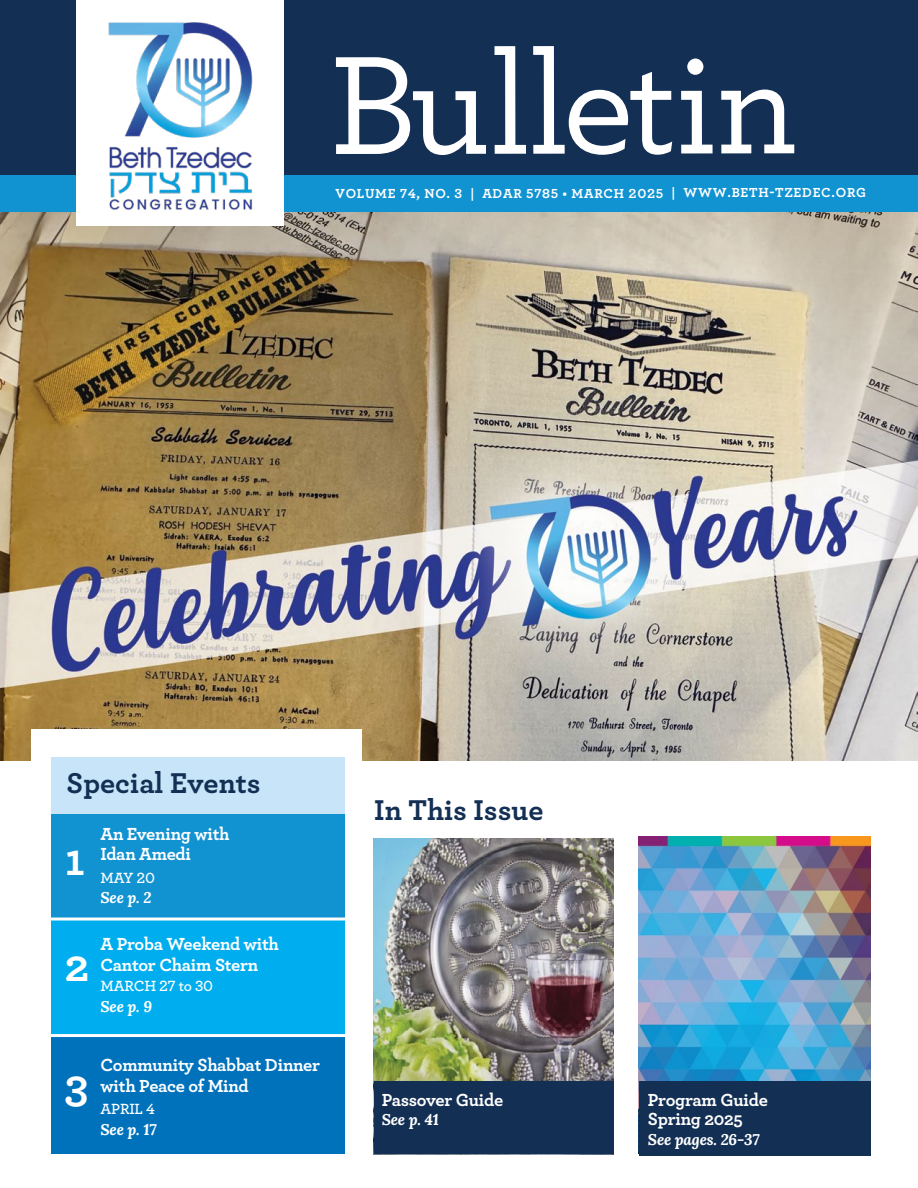
<style>
.page{position:relative;width:918px;height:1188px;background:#fff}
.page>*{position:absolute;margin:0;border:0;box-sizing:border-box;transform-origin:0 0}
.t1{font:500 147px "Archer";letter-spacing:-.015em;color:#fff}
.t2{font:700 46.5px "Archer";color:#fff}
.t3{font:700 30px "Archer";color:#132f54}
.t4{font:700 18.3px/20.5px "Archer";letter-spacing:-.015em;color:#fff}
.t5{font:italic 15.45px "Lora";letter-spacing:-.015em;color:#fff}
.t6{font:600 15.45px "Archer";letter-spacing:-.015em;color:#fff}
.t7{font:700 13.8px "Archer";letter-spacing:.05em;color:#fff}
</style>
<div class="page">
<img style="left:374px;top:838px;width:239px;height:244px">
<div style="left:0;top:0;width:918px;height:761px;background:#132f54"></div>
<img style="left:0;top:212px;width:918px;height:549px">
<img style="left:639px;top:836px;width:231px;height:246px">
<div style="left:1px;top:175px;width:917px;height:37px;background:#1192d1"></div>
<div style="left:76px;top:0;width:208px;height:226px;background:#fff"></div>
<img style="left:108px;top:22px;width:145px;height:188px">
<div style="left:32px;top:729px;width:330px;height:459px;background:#fff"></div>
<div style="left:51px;top:800px;width:294px;height:121px;background:#1192d1"></div>
<div style="left:51px;top:920px;width:294px;height:118px;background:#00aeef"></div>
<div style="left:51px;top:1036px;width:294px;height:118px;background:#0072bc"></div>
<div style="left:51px;top:757px;width:294px;height:56px;background:#c7e4f8"></div>
<hr style="left:36px;top:918px;width:326px;height:3px;background:#fff">
<hr style="left:36px;top:1034px;width:326px;height:3px;background:#fff">
<div style="left:639px;top:1082px;width:231px;height:74px;background:#132f54"></div>
<div style="left:374px;top:1082px;width:240px;height:72px;background:#132f54"></div>
<h1 class="t1" style="left:329px;top:-1px;width:471px">Bulletin</h1>
<p class="t7" style="left:336px;top:182px;width:532px">VOLUME 74, NO. 3 | ADAR 5785 • MARCH 2025 | WWW.BETH-TZEDEC.ORG</p>
<h3 class="t3" style="left:67px;top:759px;width:196px">Special Events</h3>
<h2 class="t2" style="left:65px;top:823px;width:22px">1</h2>
<h2 class="t2" style="left:65px;top:929px;width:26px">2</h2>
<p class="t4" style="left:101px;top:822px;width:131px">An Evening with<br>Idan Amedi</p>
<p class="t6" style="left:101px;top:866px;width:56px">MAY 20</p>
<p class="t5" style="left:101px;top:887px;width:53px">See p. 2</p>
<p class="t4" style="left:101px;top:933px;width:180px">A Proba Weekend with<br>Cantor Chaim Stern</p>
<p class="t6" style="left:101px;top:975px;width:114px">MARCH 27 to 30</p>
<p class="t5" style="left:101px;top:996px;width:53px">See p. 9</p>
<h2 class="t2" style="left:65px;top:1049px;width:25px">3</h2>
<p class="t4" style="left:101px;top:1054px;width:221px">Community Shabbat Dinner with Peace of Mind</p>
<p class="t6" style="left:101px;top:1097px;width:56px">APRIL 4</p>
<p class="t5" style="left:101px;top:1118px;width:57px">See p. 17</p>
<h3 class="t3" style="left:374px;top:786px;width:171px">In This Issue</h3>
<p class="t4" style="left:382px;top:1088px;width:123px">Passover Guide</p>
<p class="t5" style="left:382px;top:1108px;width:59px">See p. 41</p>
<p class="t4" style="left:648px;top:1089px;width:122px;line-height:19px">Program Guide<br>Spring 2025</p>
<p class="t5" style="left:648px;top:1129px;width:113px">See pages. 26-37</p>
</div>
